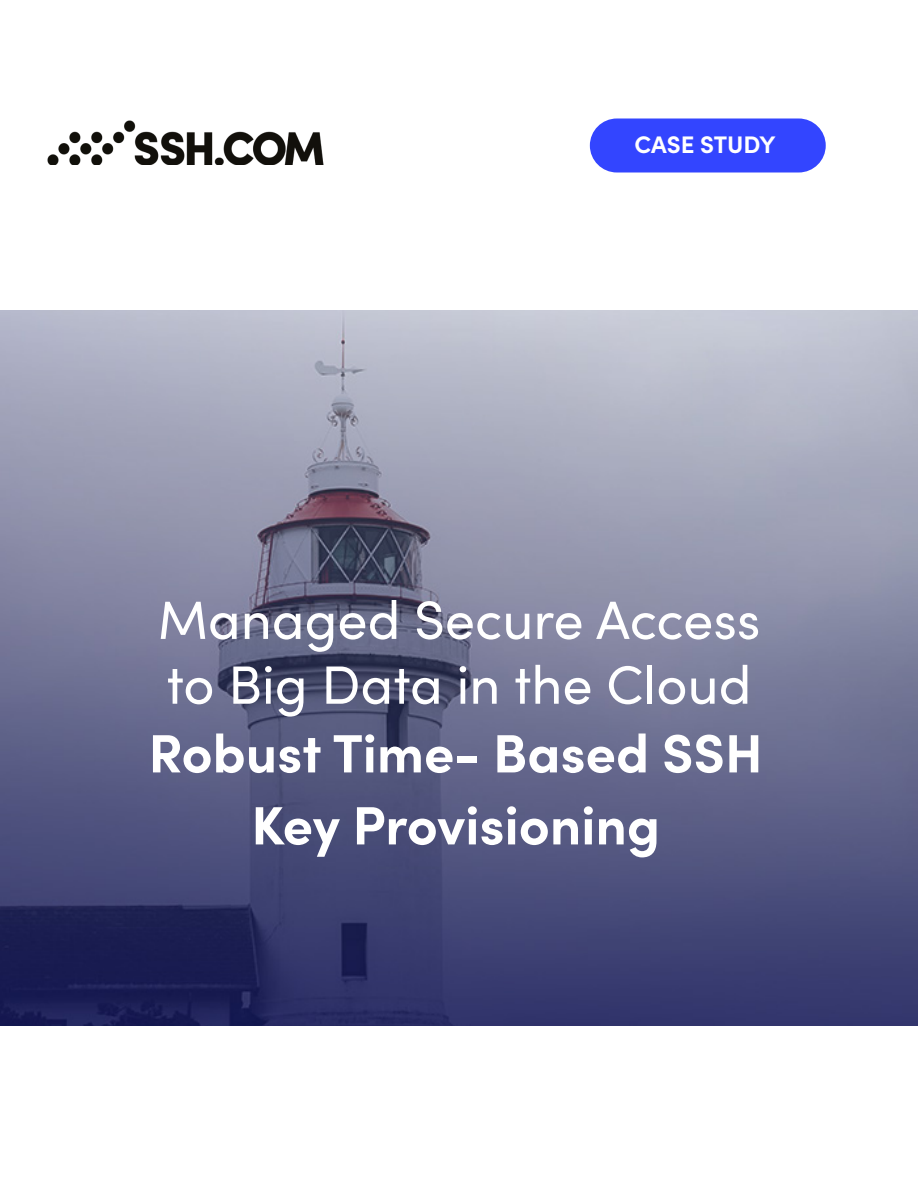
<style>
.page{position:relative;width:918px;height:1188px;background:#fff}
.page>*{position:absolute;margin:0;border:0;box-sizing:border-box;transform-origin:0 0}
.Heading__1{font:54px/64.8px "Sofia Pro";color:#fff}
.Heading__1-2{font:700 54px/72px "Sofia Pro";color:#fff;text-align:center}
.Heading__1-3{font:700 24px "Sofia Pro";color:#fff}
</style>
<div class="page">
<img style="left:0;top:310px;width:918px;height:716px">
<img style="left:47px;top:120px;width:277px;height:45px">
<div style="left:590px;top:118px;width:236px;height:54px;background:#3345ff;border-radius:27px"></div>
<p class="Heading__1-3" style="left:634px;top:126px;width:143px">CASE STUDY</p>
<p class="Heading__1" style="left:158px;top:585px;width:604px">Managed Secure Access to Big Data in the Cloud</p>
<p class="Heading__1-2" style="left:148px;top:713px;width:616px">Robust Time- Based SSH<br>Key Provisioning</p>
</div>
